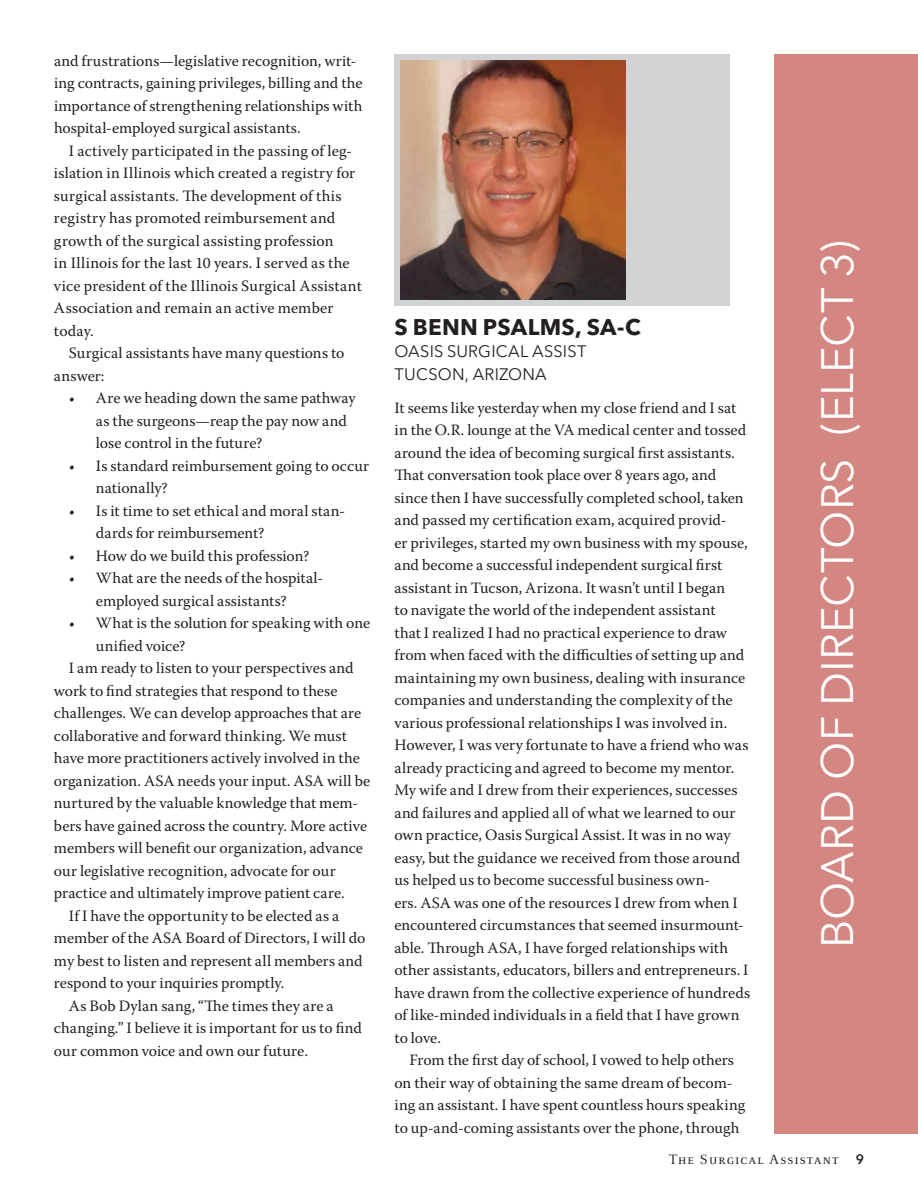
<style>
.page{position:relative;width:918px;height:1188px;background:#fff}
.page>*{position:absolute;margin:0;border:0;box-sizing:border-box;transform-origin:0 0}
.t1{font:45px "Avenir Next LT Pro";letter-spacing:.005em;color:#fff}
.t2{font:700 22.5px "Avenir Next LT Pro";letter-spacing:.015em;color:#231f20}
.t3{font:16.5px/22.5px "Avenir Next LT Pro";letter-spacing:.015em;color:#231f20}
.t4{font:15.75px/22.5px "Warnock Pro";color:#231f20}
.t5{font:15px "Celeste Caps";letter-spacing:.075em;color:#231f20}
.s1{font-family:"Avenir Next LT Pro";font-weight:600;font-size:13.5px}
</style>
<div class="page">
<div style="left:394px;top:54px;width:336px;height:252px;background:#d1d2d4"></div>
<img style="left:400px;top:60px;width:225px;height:240px">
<div style="left:774px;top:54px;width:144px;height:1080px;background:#d48782"></div>
<p class="t4" style="left:54px;top:49px;width:310px">and frustrations—legislative recognition, writ&shy;ing contracts, gaining privileges, billing and the importance of strengthening relationships with hospital-employed surgical assistants.</p>
<p class="t4" style="left:54px;top:139px;width:309px;text-indent:15px">I actively participated in the passing of leg&shy;islation in Illinois which created a registry for surgical assistants. The development of this registry has promoted reimbursement and growth of the surgical assisting profession<br>in Illinois for the last 10 years. I served as the vice president of the Illinois Surgical Assistant Association and remain an active member today.</p>
<p class="t4" style="left:54px;top:341px;width:292px;text-indent:15px">Surgical assistants have many questions to answer:</p>
<p class="t4" style="left:96px;top:386px;width:261px;text-indent:-27px">• Are we heading down the same pathway as the surgeons—reap the pay now and lose control in the future?</p>
<p class="t4" style="left:96px;top:454px;width:275px;text-indent:-27px">• Is standard reimbursement going to occur nationally?</p>
<p class="t4" style="left:96px;top:499px;width:251px;text-indent:-27px">• Is it time to set ethical and moral stan&shy;dards for reimbursement?</p>
<p class="t4" style="left:69px;top:544px;width:242px">• How do we build this profession?</p>
<p class="t4" style="left:96px;top:567px;width:229px;text-indent:-27px">• What are the needs of the hospital&shy;employed surgical assistants?</p>
<p class="t4" style="left:69px;top:612px;width:303px">• What is the solution for speaking with one</p>
<p class="t4" style="left:96px;top:634px;width:91px">unified voice?</p>
<p class="t4" style="left:69px;top:657px;width:286px">I am ready to listen to your perspectives and</p>
<p class="t4" style="left:54px;top:679px;width:285px">work to find strategies that respond to these</p>
<p class="t4" style="left:54px;top:702px;width:309px">challenges. We can develop approaches that are</p>
<p class="t4" style="left:54px;top:724px;width:294px">collaborative and forward thinking. We must</p>
<p class="t4" style="left:54px;top:747px;width:307px">have more practitioners actively involved in the</p>
<p class="t4" style="left:54px;top:769px;width:318px">organization. ASA needs your input. ASA will be</p>
<p class="t4" style="left:54px;top:792px;width:306px">nurtured by the valuable knowledge that mem-</p>
<p class="t4" style="left:54px;top:814px;width:315px">bers have gained across the country. More active</p>
<p class="t4" style="left:54px;top:837px;width:311px">members will benefit our organization, advance</p>
<p class="t4" style="left:54px;top:859px;width:283px">our legislative recognition, advocate for our</p>
<p class="t4" style="left:54px;top:882px;width:292px">practice and ultimately improve patient care.</p>
<p class="t4" style="left:69px;top:904px;width:272px">If I have the opportunity to be elected as a</p>
<p class="t4" style="left:54px;top:927px;width:313px">member of the ASA Board of Directors, I will do</p>
<p class="t4" style="left:54px;top:949px;width:310px">my best to listen and represent all members and</p>
<p class="t4" style="left:54px;top:972px;width:232px">respond to your inquiries promptly.</p>
<p class="t4" style="left:69px;top:994px;width:266px">As Bob Dylan sang, “The times they are a</p>
<p class="t4" style="left:54px;top:1017px;width:309px">changing.” I believe it is important for us to find</p>
<p class="t4" style="left:54px;top:1039px;width:255px">our common voice and own our future.</p>
<h2 class="t2" style="left:394px;top:313px;width:248px">S BENN PSALMS, SA-C</h2>
<p class="t3" style="left:394px;top:340px;width:194px">OASIS SURGICAL ASSIST<br>TUCSON, ARIZONA</p>
<p class="t4" style="left:394px;top:396px;width:357px">It seems like yesterday when my close friend and I sat in the O.R. lounge at the VA medical center and tossed around the idea of becoming surgical first assistants.<br>That conversation took place over 8 years ago, and since then I have successfully completed school, taken and passed my certification exam, acquired provid-<br>er privileges, started my own business with my spouse, and become a successful independent surgical first assistant in Tucson, Arizona. It wasn’t until I began<br>to navigate the world of the independent assistant<br>that I realized I had no practical experience to draw from when faced with the difficulties of setting up and maintaining my own business, dealing with insurance companies and understanding the complexity of the various professional relationships I was involved in.<br>However, I was very fortunate to have a friend who was already practicing and agreed to become my mentor.<br>My wife and I drew from their experiences, successes and failures and applied all of what we learned to our own practice, Oasis Surgical Assist. It was in no way easy, but the guidance we received from those around us helped us to become successful business own-<br>ers. ASA was one of the resources I drew from when I encountered circumstances that seemed insurmount&shy;able. Through ASA, I have forged relationships with other assistants, educators, billers and entrepreneurs. I have drawn from the collective experience of hundreds of like-minded individuals in a field that I have grown to love.</p>
<p class="t4" style="left:394px;top:1049px;width:352px;text-indent:15px">From the first day of school, I vowed to help others on their way of obtaining the same dream of becom&shy;ing an assistant. I have spent countless hours speaking to up-and-coming assistants over the phone, through</p>
<h1 class="t1" style="left:810px;top:948px;width:709px;rotate:-90deg">BOARD OF DIRECTORS (ELECT 3)</h1>
<p class="t5" style="left:669px;top:1152px;width:197px">The Surgical Assistant <span class="s1">9</span></p>
</div>
